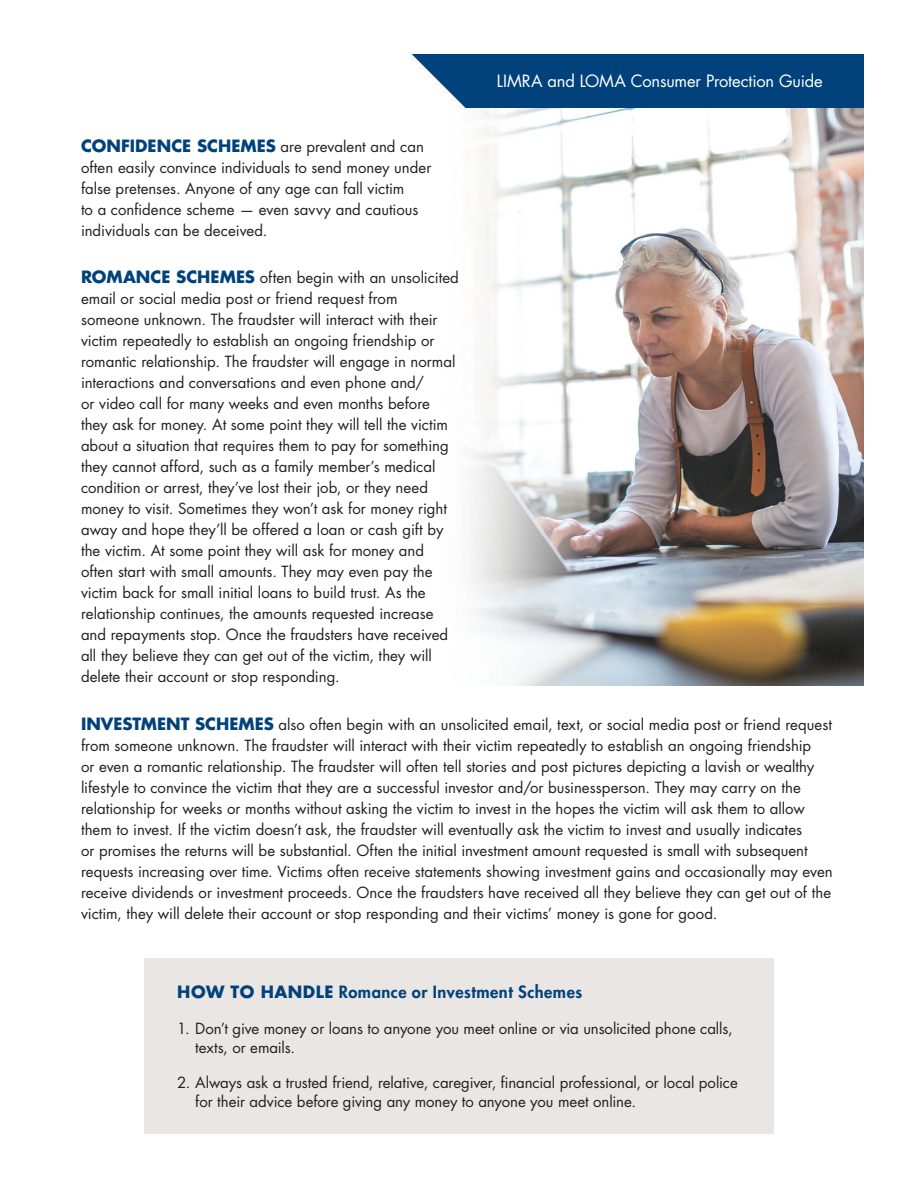
<style>
.page{position:relative;width:918px;height:1188px;background:#fff}
.page>*{position:absolute;margin:0;border:0;box-sizing:border-box;transform-origin:0 0}
.Blue_Subhead{font:800 16.5px "Futura Std";letter-spacing:.03em;color:#01427c}
.Text{font:16.5px "Futura Std";letter-spacing:-.01em;color:#fff}
.Text-2{font:15px/21px "Futura Std";color:#231f20}
.s1{font-weight:700;font-size:16.5px;color:#01427c}
.s2{font-weight:700}
</style>
<div class="page">
<img style="left:469px;top:108px;width:395px;height:577px">
<div style="left:144px;top:958px;width:630px;height:176px;background:#eae6e3"></div>
<div style="left:412px;top:54px;width:452px;height:54px;background:#01427c"></div>
<p class="Text-2" style="left:81px;top:136px;width:352px"><span class="s1">CONFIDENCE SCHEMES</span> are prevalent and can often easily convince individuals to send money under false pretenses. Anyone of any age can fall victim<br>to a confidence scheme — even savvy and cautious individuals can be deceived.</p>
<p class="Text-2" style="left:81px;top:267px;width:379px"><span class="s1">ROMANCE SCHEMES</span> often begin with an unsolicited email or social media post or friend request from someone unknown. The fraudster will interact with their victim repeatedly to establish an ongoing friendship or romantic relationship. The fraudster will engage in normal interactions and conversations and even phone and/<br>or video call for many weeks and even months before they ask for money. At some point they will tell the victim about a situation that requires them to pay for something they cannot afford, such as a family member’s medical condition or arrest, they’ve lost their job, or they need money to visit. Sometimes they won’t ask for money right away and hope they’ll be offered a loan or cash gift by the victim. At some point they will ask for money and often start with small amounts. They may even pay the victim back for small initial loans to build trust. As the relationship continues, the amounts requested increase and repayments stop. Once the fraudsters have received all they believe they can get out of the victim, they will delete their account or stop responding.</p>
<p class="Text" style="left:497px;top:71px;width:327px">LIMRA and LOMA Consumer Protection Guide</p>
<p class="Text-2" style="left:81px;top:714px;width:753px"><span class="s1">INVESTMENT SCHEMES</span> also often begin with an unsolicited email, text, or social media post or friend request from someone unknown. The fraudster will interact with their victim repeatedly to establish an ongoing friendship<br>or even a romantic relationship. The fraudster will often tell stories and post pictures depicting a lavish or wealthy lifestyle to convince the victim that they are a successful investor and/or businessperson. They may carry on the relationship for weeks or months without asking the victim to invest in the hopes the victim will ask them to allow them to invest. If the victim doesn’t ask, the fraudster will eventually ask the victim to invest and usually indicates<br>or promises the returns will be substantial. Often the initial investment amount requested is small with subsequent requests increasing over time. Victims often receive statements showing investment gains and occasionally may even receive dividends or investment proceeds. Once the fraudsters have received all they believe they can get out of the victim, they will delete their account or stop responding and their victims’ money is gone for good.</p>
<p class="Blue_Subhead" style="left:177px;top:981px;width:406px"><span class="s2">HOW TO HANDLE</span> Romance or Investment Schemes</p>
<p class="Text-2" style="left:195px;top:1019px;width:539px;line-height:19.5px;text-indent:-18px">1. Don’t give money or loans to anyone you meet online or via unsolicited phone calls, texts, or emails.</p>
<p class="Text-2" style="left:195px;top:1073px;width:544px;line-height:19.5px;text-indent:-18px">2. Always ask a trusted friend, relative, caregiver, financial professional, or local police for their advice before giving any money to anyone you meet online.</p>
</div>
